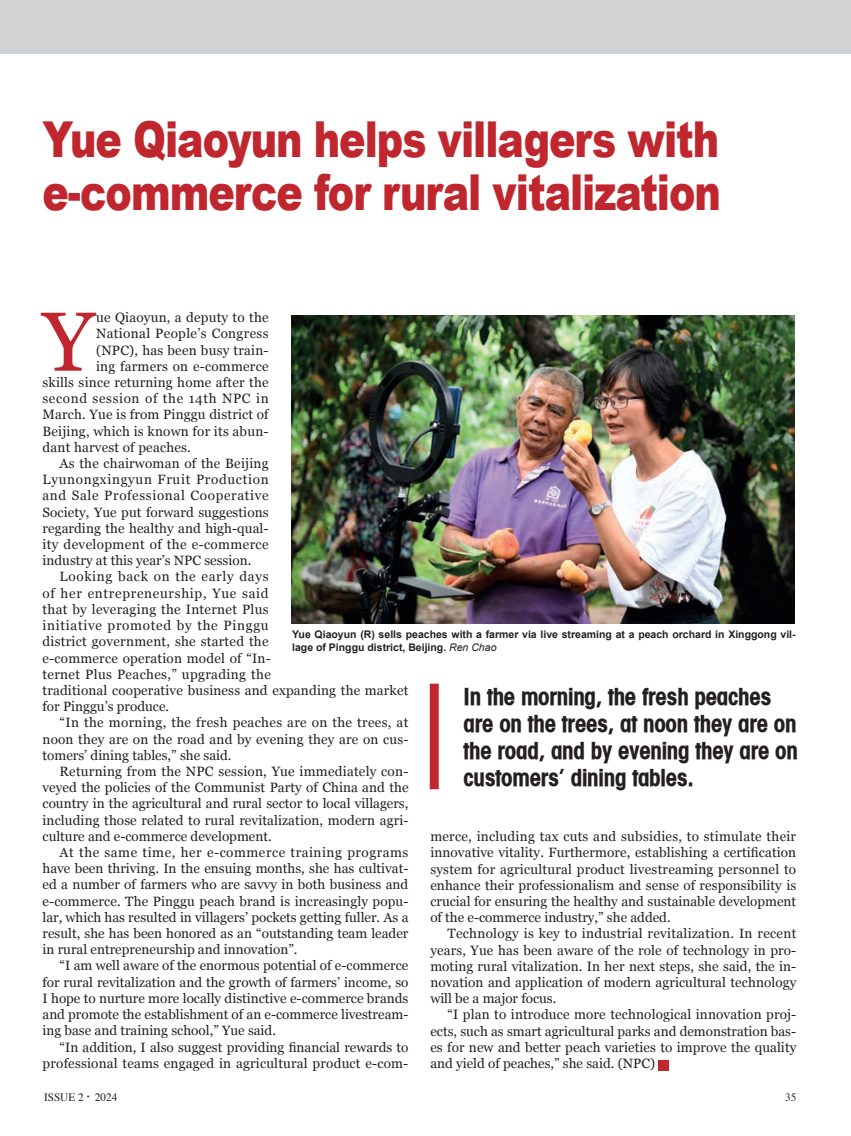
<style>
.page{position:relative;width:851px;height:1136px;background:#fff}
.page>*{position:absolute;margin:0;border:0;box-sizing:border-box;transform-origin:0 0}
.t1{font:83.7px "Georgia";color:#c0262d}
.t2{font:900 49.5px/52.5px "Arial";letter-spacing:-.025em;color:#c0262d;scale:.8 1}
.t3{font:25.5px/27px "Avant Garde Cd Md ITCTT Bold";letter-spacing:-.01em;color:#231f20}
.t4{font:13.5px "Georgia";letter-spacing:.005em;color:#231f20}
.t5{font:13.5px "Georgia";letter-spacing:.025em;color:#231f20}
.t6{font:13.5px "Georgia";letter-spacing:.05em;color:#231f20}
.t7{font:13.5px "Georgia";letter-spacing:.045em;color:#231f20}
.t8{font:13.5px "Georgia";letter-spacing:.04em;color:#231f20}
.t9{font:11.25px "Times";color:#231f20}
.t10{font:700 10.5px/12.6px "Arial";color:#231f20}
.s1{font-weight:400;font-style:italic}
.s2{font-size:16.5px}
</style>
<div class="page">
<div style="left:0;top:0;width:850px;height:54px;background:#d1d2d4"></div>
<img style="left:291px;top:316px;width:503px;height:307px">
<div style="left:658px;top:1059px;width:10px;height:10px;background:#c0262d"></div>
<div style="left:429px;top:683px;width:9px;height:106px;background:#c0262d"></div>
<p class="t2" style="left:43px;top:112px;width:849px">Yue Qiaoyun helps villagers with e-commerce for rural vitalization</p>
<p class="t1" style="left:43px;top:281px;width:53px">Y</p>
<p class="t4" style="left:96px;top:307px;width:174px">ue Qiaoyun, a deputy to the</p>
<p class="t5" style="left:96px;top:324px;width:174px">National People’s Congress</p>
<p class="t4" style="left:96px;top:340px;width:174px">(NPC), has been busy train-</p>
<p class="t4" style="left:96px;top:356px;width:174px">ing farmers on e-commerce</p>
<p class="t4" style="left:43px;top:372px;width:227px">skills since returning home after the</p>
<p class="t7" style="left:43px;top:388px;width:227px">second session of the 14th NPC in</p>
<p class="t4" style="left:43px;top:405px;width:227px">March. Yue is from Pinggu district of</p>
<p class="t4" style="left:43px;top:421px;width:227px">Beijing, which is known for its abun-</p>
<p class="t4" style="left:43px;top:437px;width:150px">dant harvest of peaches.</p>
<p class="t4" style="left:60px;top:453px;width:210px">As the chairwoman of the Beijing</p>
<p class="t6" style="left:43px;top:469px;width:227px">Lyunongxingyun Fruit Production</p>
<p class="t7" style="left:43px;top:486px;width:227px">and Sale Professional Cooperative</p>
<p class="t4" style="left:43px;top:502px;width:227px">Society, Yue put forward suggestions</p>
<p class="t4" style="left:43px;top:518px;width:227px">regarding the healthy and high-qual-</p>
<p class="t5" style="left:43px;top:534px;width:227px">ity development of the e-commerce</p>
<p class="t4" style="left:43px;top:550px;width:210px">industry at this year’s NPC session.</p>
<p class="t6" style="left:60px;top:567px;width:210px">Looking back on the early days</p>
<p class="t6" style="left:43px;top:583px;width:227px">of her entrepreneurship, Yue said</p>
<p class="t4" style="left:43px;top:599px;width:227px">that by leveraging the Internet Plus</p>
<p class="t6" style="left:43px;top:615px;width:227px">initiative promoted by the Pinggu</p>
<p class="t4" style="left:43px;top:631px;width:227px">district government, she started the</p>
<p class="t4" style="left:43px;top:648px;width:230px">e-commerce operation model of “In-</p>
<p class="t5" style="left:43px;top:664px;width:230px">ternet Plus Peaches,” upgrading the</p>
<p class="t4" style="left:43px;top:680px;width:367px">traditional cooperative business and expanding the market</p>
<p class="t4" style="left:43px;top:696px;width:128px">for Pinggu’s produce.</p>
<p class="t5" style="left:60px;top:712px;width:350px">“In the morning, the fresh peaches are on the trees, at</p>
<p class="t4" style="left:43px;top:729px;width:367px">noon they are on the road and by evening they are on cus-</p>
<p class="t4" style="left:43px;top:745px;width:190px">tomers’ dining tables,” she said.</p>
<p class="t4" style="left:60px;top:761px;width:350px">Returning from the NPC session, Yue immediately con-</p>
<p class="t4" style="left:43px;top:777px;width:367px">veyed the policies of the Communist Party of China and the</p>
<p class="t4" style="left:43px;top:793px;width:367px">country in the agricultural and rural sector to local villagers,</p>
<p class="t4" style="left:43px;top:810px;width:367px">including those related to rural revitalization, modern agri-</p>
<p class="t4" style="left:43px;top:826px;width:231px">culture and e-commerce development.</p>
<p class="t8" style="left:60px;top:842px;width:350px">At the same time, her e-commerce training programs</p>
<p class="t4" style="left:43px;top:858px;width:367px">have been thriving. In the ensuing months, she has cultivat-</p>
<p class="t4" style="left:43px;top:874px;width:367px">ed a number of farmers who are savvy in both business and</p>
<p class="t4" style="left:43px;top:891px;width:367px">e-commerce. The Pinggu peach brand is increasingly popu-</p>
<p class="t4" style="left:43px;top:907px;width:367px">lar, which has resulted in villagers’ pockets getting fuller. As a</p>
<p class="t4" style="left:43px;top:923px;width:367px">result, she has been honored as an “outstanding team leader</p>
<p class="t4" style="left:43px;top:939px;width:256px">in rural entrepreneurship and innovation”.</p>
<p class="t4" style="left:60px;top:955px;width:350px">“I am well aware of the enormous potential of e-commerce</p>
<p class="t4" style="left:43px;top:972px;width:367px">for rural revitalization and the growth of farmers’ income, so</p>
<p class="t4" style="left:43px;top:988px;width:367px">I hope to nurture more locally distinctive e-commerce brands</p>
<p class="t4" style="left:43px;top:1004px;width:367px">and promote the establishment of an e-commerce livestream-</p>
<p class="t4" style="left:43px;top:1020px;width:235px">ing base and training school,” Yue said.</p>
<p class="t4" style="left:60px;top:1036px;width:350px">“In addition, I also suggest providing financial rewards to</p>
<p class="t4" style="left:43px;top:1053px;width:367px">professional teams engaged in agricultural product e-com-</p>
<p class="t10" style="left:292px;top:628px;width:505px">Yue Qiaoyun (R) sells peaches with a farmer via live streaming at a peach orchard in Xinggong vil&shy;lage of Pinggu district, Beijing. <span class="s1">Ren Chao</span></p>
<p class="t3" style="left:463px;top:682px;width:336px">In the morning, the fresh peaches are on the trees, at noon they are on the road, and by evening they are on customers’ dining tables.</p>
<p class="t4" style="left:430px;top:826px;width:367px">merce, including tax cuts and subsidies, to stimulate their</p>
<p class="t4" style="left:430px;top:842px;width:367px">innovative vitality. Furthermore, establishing a certification</p>
<p class="t4" style="left:430px;top:858px;width:367px">system for agricultural product livestreaming personnel to</p>
<p class="t4" style="left:430px;top:875px;width:367px">enhance their professionalism and sense of responsibility is</p>
<p class="t4" style="left:430px;top:891px;width:367px">crucial for ensuring the healthy and sustainable development</p>
<p class="t4" style="left:430px;top:907px;width:242px">of the e-commerce industry,” she added.</p>
<p class="t4" style="left:447px;top:923px;width:350px">Technology is key to industrial revitalization. In recent</p>
<p class="t4" style="left:430px;top:939px;width:367px">years, Yue has been aware of the role of technology in pro-</p>
<p class="t4" style="left:430px;top:956px;width:367px">moting rural vitalization. In her next steps, she said, the in-</p>
<p class="t4" style="left:430px;top:972px;width:367px">novation and application of modern agricultural technology</p>
<p class="t4" style="left:430px;top:988px;width:128px">will be a major focus.</p>
<p class="t4" style="left:447px;top:1004px;width:350px">“I plan to introduce more technological innovation proj-</p>
<p class="t4" style="left:430px;top:1020px;width:367px">ects, such as smart agricultural parks and demonstration bas-</p>
<p class="t4" style="left:430px;top:1037px;width:367px">es for new and better peach varieties to improve the quality</p>
<p class="t4" style="left:430px;top:1053px;width:226px">and yield of peaches,” she said. (NPC)</p>
<p class="t9" style="left:44px;top:1086px;width:75px">ISSUE 2 <span class="s2">·</span> 2024</p>
<p class="t9" style="left:784px;top:1086px;width:13px">35</p>
</div>
